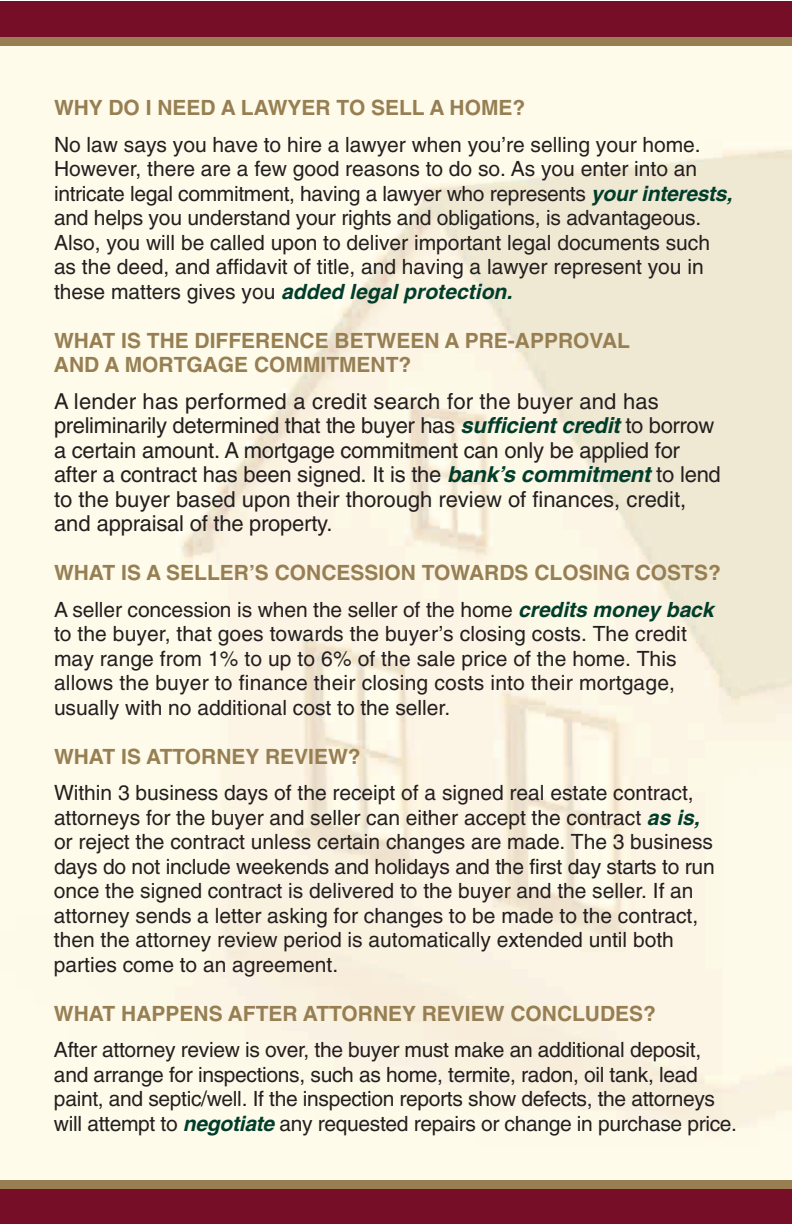
<style>
.page{position:relative;width:792px;height:1224px;background:#fff}
.page>*{position:absolute;margin:0;border:0;box-sizing:border-box;transform-origin:0 0}
.t1{font:22px/24.6px "Helvetica+BMYQCL";letter-spacing:-.01em;color:#231f20}
.t2{font:21px/24.6px "Helvetica+BMYQCL";color:#231f20}
.t3{font:21px/24.6px "Helvetica Bold+WVFWAV";color:#977f53}
.t4{font:21px "Helvetica Bold Oblique+XJRGNT";letter-spacing:.005em;color:#003d2a}
.s1{font-family:"Helvetica Bold Oblique+XJRGNT";color:#003d2a}
.s2{font-family:"Helvetica+BMYQCL";color:#231f20}
</style>
<div class="page">
<div style="left:0;top:1px;width:792px;height:36px;background:#770e28"></div>
<div style="left:0;top:1189px;width:792px;height:35px;background:#770e28"></div>
<div style="left:0;top:37px;width:792px;height:9px;background:#977f53"></div>
<div style="left:0;top:1180px;width:792px;height:9px;background:#977f53"></div>
<p class="t3" style="left:54px;top:98px;width:473px">WHY DO I NEED A LAWYER TO SELL A HOME?</p>
<p class="t2" style="left:54px;top:134px;width:680px">No law says you have to hire a lawyer when you’re selling your home.<br>However, there are a few good reasons to do so. As you enter into an intricate legal commitment, having a lawyer who represents <span class="s1">your interests, </span>and helps you understand your rights and obligations, is advantageous.<br>Also, you will be called upon to deliver important legal documents such as the deed, and affidavit of title, and having a lawyer represent you in</p>
<p class="t4" style="left:54px;top:284px;width:460px"><span class="s2">these matters gives you</span> added legal protection.</p>
<p class="t3" style="left:54px;top:330px;width:578px">WHAT IS THE DIFFERENCE BETWEEN A PRE-APPROVAL<br>AND A MORTGAGE COMMITMENT?</p>
<p class="t1" style="left:54px;top:391px;width:668px">A lender has performed a credit search for the buyer and has preliminarily determined that the buyer has <span class="s1">sufficient credit</span> to borrow a certain amount. A mortgage commitment can only be applied for after a contract has been signed. It is the <span class="s1">bank’s commitment</span> to lend to the buyer based upon their thorough review of finances, credit, and appraisal of the property.</p>
<p class="t3" style="left:54px;top:563px;width:668px">WHAT IS A SELLER’S CONCESSION TOWARDS CLOSING COSTS?</p>
<p class="t2" style="left:54px;top:599px;width:661px">A seller concession is when the seller of the home <span class="s1">credits money back </span>to the buyer, that goes towards the buyer’s closing costs. The credit may range from 1% to up to 6% of the sale price of the home. This allows the buyer to finance their closing costs into their mortgage, usually with no additional cost to the seller.</p>
<p class="t3" style="left:54px;top:746px;width:308px">WHAT IS ATTORNEY REVIEW?</p>
<p class="t2" style="left:54px;top:783px;width:662px">Within 3 business days of the receipt of a signed real estate contract, attorneys for the buyer and seller can either accept the contract <span class="s1">as is, </span>or reject the contract unless certain changes are made. The 3 business days do not include weekends and holidays and the first day starts to run once the signed contract is delivered to the buyer and the seller. If an attorney sends a letter asking for changes to be made to the contract, then the attorney review period is automatically extended until both parties come to an agreement.</p>
<p class="t3" style="left:54px;top:1003px;width:604px">WHAT HAPPENS AFTER ATTORNEY REVIEW CONCLUDES?</p>
<p class="t2" style="left:54px;top:1040px;width:685px">After attorney review is over, the buyer must make an additional deposit, and arrange for inspections, such as home, termite, radon, oil tank, lead paint, and septic/well. If the inspection reports show defects, the attorneys will attempt to <span class="s1">negotiate</span> any requested repairs or change in purchase price.</p>
</div>
